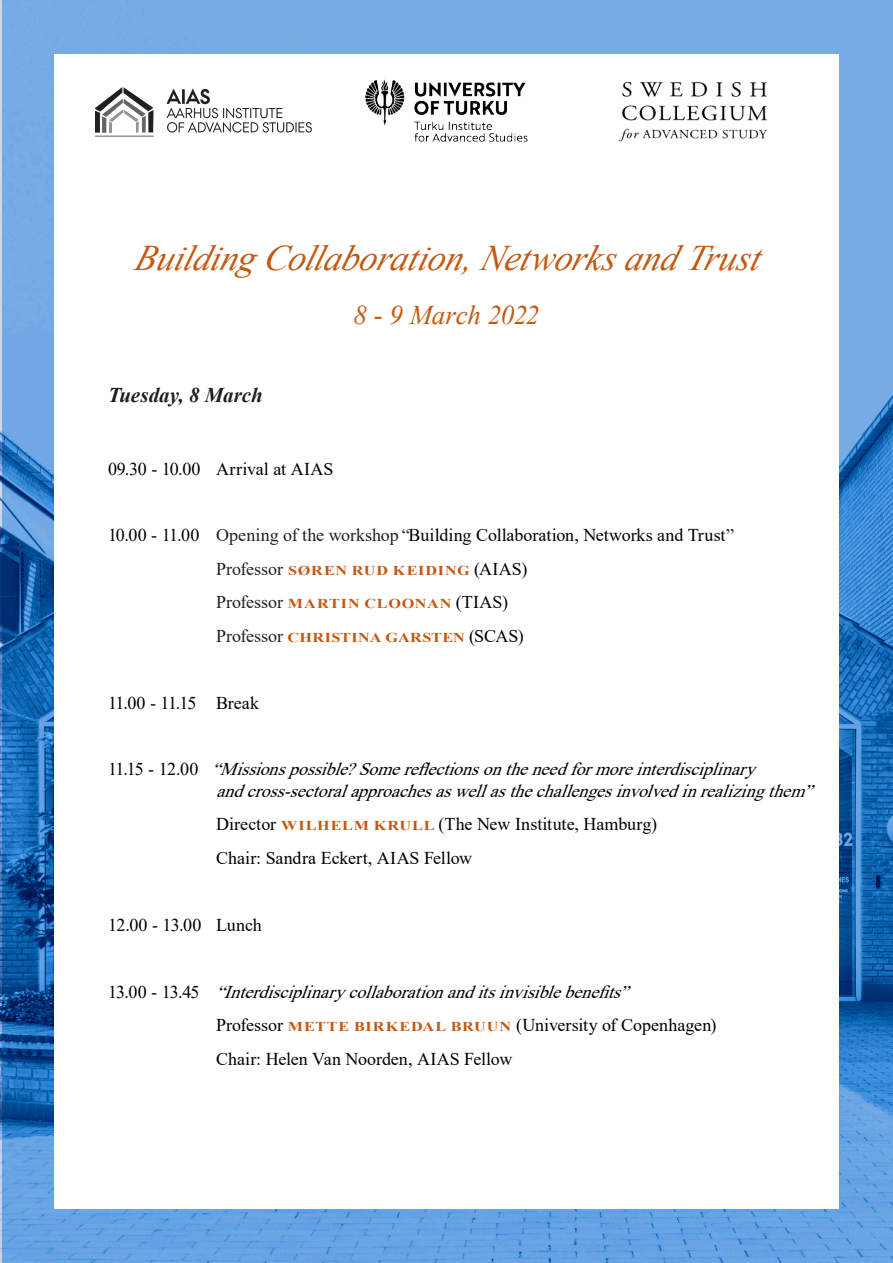
<style>
.page{position:relative;width:893px;height:1263px;background:#fff}
.page>*{position:absolute;margin:0;border:0;box-sizing:border-box;transform-origin:0 0}
.Paragraph_Style_1{font:italic 36px "Times New Roman";color:#c45911}
.Paragraph_Style_1-2{font:italic 27px "Times New Roman";letter-spacing:-.015em;color:#c45911}
.t1{font:italic 700 21px "Times New Roman";color:#231f20}
.Default{font:18px "Times New Roman";letter-spacing:-.005em;color:#000}
.Default-2{font:italic 18px/21.6px "Times New Roman";color:#000}
.Default-3{font:700 13.5px "Times New Roman";letter-spacing:.035em;color:#c45911;scale:1.2 1}
.Default-4{font:700 13.5px "Times New Roman";letter-spacing:.015em;color:#c45911;scale:1.2 1}
.s1{color:#231f20}
.s2{font-weight:400;font-size:18px;color:#231f20}
.s3{font-weight:400;font-size:18px;color:#000}
.s4{font-style:normal}
.s5{font-weight:700;font-size:13.5px;color:#c45911}
</style>
<div class="page">
<img style="left:0;top:0;width:893px;height:1263px">
<div style="left:54px;top:54px;width:785px;height:1155px;background:#fff"></div>
<img style="left:96px;top:88px;width:216px;height:49px">
<img style="left:620px;top:82px;width:146px;height:60px">
<img style="left:365px;top:79px;width:163px;height:63px">
<p class="Paragraph_Style_1" style="left:134px;top:233px;width:636px">Building Collaboration,Networksand Trust</p>
<p class="Paragraph_Style_1-2" style="left:354px;top:297px;width:187px">8 - 9 March 2022</p>
<p class="t1" style="left:108px;top:380px;width:156px">Tuesday, 8 March</p>
<p class="Default" style="left:108px;top:456px;width:227px">09.30 - 10.00 Arrival at AIAS</p>
<p class="Default" style="left:108px;top:522px;width:628px">10.00 - 11.00 <span class="s1">Opening of the workshop “</span>Building Collaboration, Networks and Trust<span class="s1">”</span></p>
<p class="Default-3" style="left:216px;top:560px;width:261px"><span class="s2">Professor</span> SØREN RUD KEIDING <span class="s3">(AIAS)</span></p>
<p class="Default-3" style="left:216px;top:594px;width:245px"><span class="s2">Professor</span> MARTIN CLOONAN <span class="s3">(TIAS)</span></p>
<p class="Default-4" style="left:216px;top:628px;width:258px"><span class="s2">Professor</span> CHRISTINA GARSTEN <span class="s3">(SCAS)</span></p>
<p class="Default" style="left:108px;top:690px;width:153px">11.00 - 11.15 Break</p>
<p class="Default-2" style="left:216px;top:758px;width:606px;text-indent:-108px"><span class="s4">1 1 . 1 5 - 1 2 . 0 0</span> “Missionspossible?Somereflectionsontheneedformoreinterdisciplinary andcross-sectoralapproachesaswellasthechallengesinvolvedinrealizingthem”</p>
<p class="Default" style="left:216px;top:812px;width:442px">Director <span class="s5">WILHELM KRULL</span> (The New Institute, Hamburg)</p>
<p class="Default" style="left:216px;top:845px;width:258px">Chair: Sandra Eckert, AIAS Fellow</p>
<p class="Default" style="left:108px;top:912px;width:155px">12.00 - 13.00 Lunch</p>
<p class="Default-2" style="left:108px;top:980px;width:530px"><span class="s4">1 3 . 0 0 - 1 3 . 4 5</span> “Interdisciplinarycollaborationanditsinvisiblebenefits”</p>
<p class="Default" style="left:216px;top:1013px;width:502px">Professor <span class="s5">METTE BIRKEDAL BRUUN</span> (University of Copenhagen)</p>
<p class="Default" style="left:216px;top:1046px;width:298px">Chair: Helen Van Noorden, AIAS Fellow</p>
</div>
